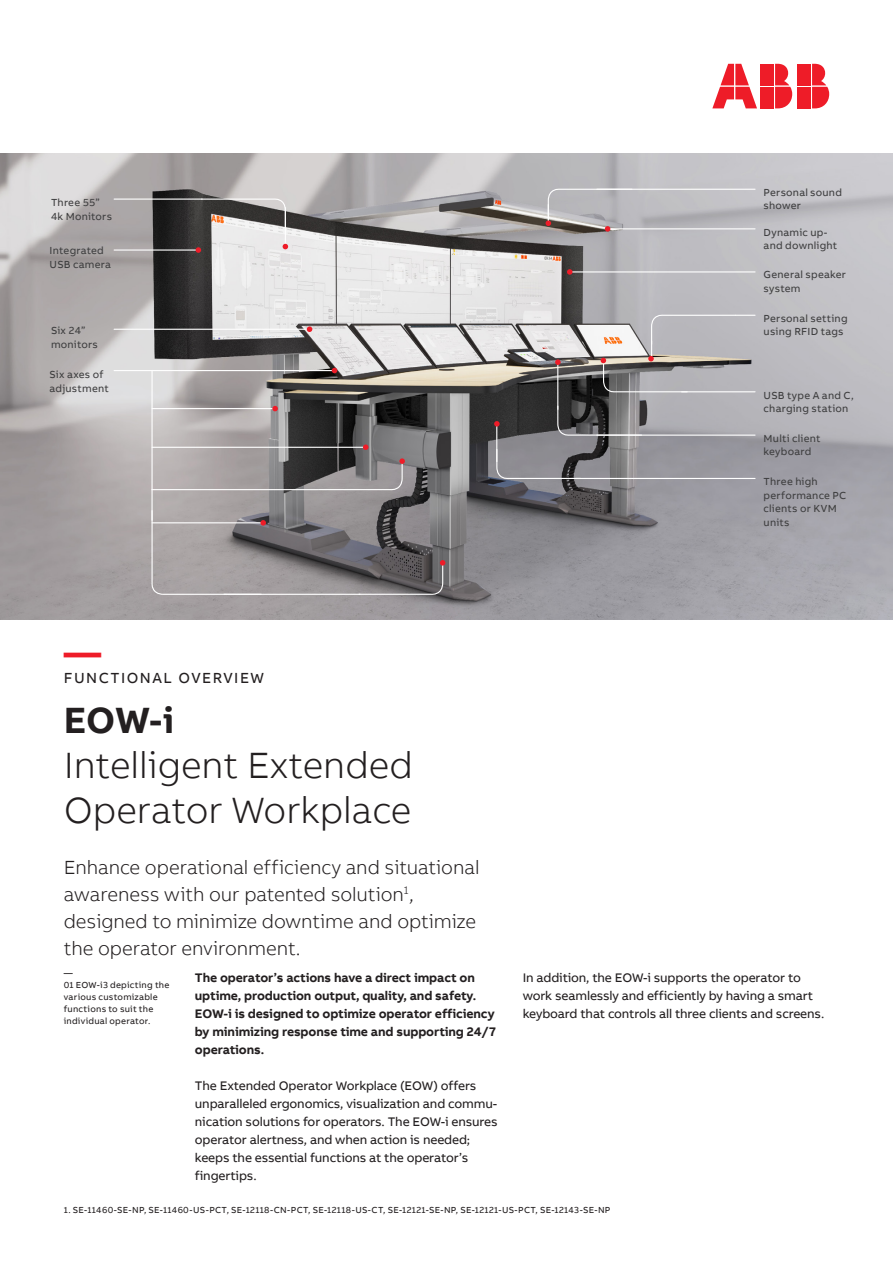
<style>
.page{position:relative;width:893px;height:1263px;background:#fff}
.page>*{position:absolute;margin:0;border:0;box-sizing:border-box;transform-origin:0 0}
.Smaller_cover_title__color__head_subhead{font:300 37.5px "AB Bvoice";color:#231f20}
.Smaller_cover_title__color__head_subhead-2{font:700 37.5px "AB Bvoice";color:#231f20}
.t1{font:700 37.5px "AB Bvoice";color:#ee1c28}
.Lead_13pt_18pt{font:300 19.5px "AB Bvoice";letter-spacing:-.005em;color:#231f20}
.Imformation_10pt_x_12pt{font:15px "AB Bvoice";letter-spacing:.1em;color:#231f20}
.Brochure_type{font:12.75px/18px "AB Bvoice";letter-spacing:-.01em;color:#231f20}
.Brochure_type-2{font:700 12.75px/18px "AB Bvoice";letter-spacing:-.01em;color:#231f20}
.Table_Content_Left_other_colour{font:10.5px/13.5px "AB Bvoice";letter-spacing:.02em;color:#3e3e3f}
.Caption_6pt_8pt{font:9px/12px "AB Bvoice";letter-spacing:.03em;color:#231f20}
</style>
<div class="page">
<div style="left:798px;top:64px;width:13px;height:21px;background:#ee1c28"></div>
<div style="left:798px;top:87px;width:13px;height:21px;background:#ee1c28"></div>
<svg style="left:812px;top:64px;width:17px;height:44px"></svg>
<svg style="left:712px;top:64px;width:45px;height:44px"></svg>
<div style="left:761px;top:64px;width:13px;height:21px;background:#ee1c28"></div>
<div style="left:761px;top:87px;width:13px;height:21px;background:#ee1c28"></div>
<svg style="left:775px;top:64px;width:17px;height:44px"></svg>
<img style="left:0;top:154px;width:893px;height:466px">
<hr style="left:224px;top:594px;width:136px;height:1px;background:#fff">
<hr style="left:151px;top:489px;width:167px;height:1px;background:#fff">
<hr style="left:151px;top:370px;width:2px;height:150px;background:#fff">
<hr style="left:152px;top:447px;width:213px;height:1px;background:#fff">
<hr style="left:152px;top:408px;width:123px;height:1px;background:#fff">
<hr style="left:114px;top:370px;width:220px;height:1px;background:#fff">
<hr style="left:597px;top:189px;width:158px;height:1px;background:#fff">
<hr style="left:114px;top:249px;width:85px;height:2px;background:#fff">
<hr style="left:570px;top:271px;width:185px;height:1px;background:#fff">
<hr style="left:597px;top:435px;width:158px;height:1px;background:#fff">
<svg style="left:557px;top:405px;width:86px;height:31px;background:#626162"></svg>
<hr style="left:557px;top:361px;width:1px;height:48px;background:#fff">
<hr style="left:607px;top:228px;width:148px;height:1px;background:#fff">
<svg style="left:201px;top:198px;width:85px;height:31px;background:#807b78"></svg>
<hr style="left:114px;top:199px;width:88px;height:1px;background:#fff">
<hr style="left:285px;top:208px;width:1px;height:38px;background:#fff">
<hr style="left:114px;top:329px;width:195px;height:1px;background:#fff">
<svg style="left:307px;top:326px;width:5px;height:6px"></svg>
<hr style="left:575px;top:478px;width:180px;height:1px;background:#fff">
<svg style="left:496px;top:448px;width:86px;height:32px;background:#87858a"></svg>
<hr style="left:496px;top:424px;width:1px;height:38px;background:#fff">
<svg style="left:494px;top:421px;width:6px;height:6px"></svg>
<svg style="left:546px;top:188px;width:87px;height:44px;background:#b1adaf"></svg>
<svg style="left:567px;top:269px;width:5px;height:6px"></svg>
<svg style="left:555px;top:359px;width:6px;height:6px"></svg>
<svg style="left:196px;top:247px;width:5px;height:6px"></svg>
<svg style="left:272px;top:406px;width:6px;height:5px"></svg>
<svg style="left:332px;top:368px;width:5px;height:5px"></svg>
<svg style="left:363px;top:444px;width:5px;height:6px"></svg>
<svg style="left:317px;top:458px;width:88px;height:33px;background:#827e7f"></svg>
<svg style="left:151px;top:509px;width:115px;height:86px;background:#a39e9e"></svg>
<svg style="left:358px;top:560px;width:87px;height:35px;background:#666163"></svg>
<svg style="left:601px;top:314px;width:154px;height:79px;background:#b0adaf"></svg>
<svg style="left:283px;top:244px;width:5px;height:5px"></svg>
<p class="Table_Content_Left_other_colour" style="left:51px;top:196px;width:50px">Three 55”</p>
<p class="Table_Content_Left_other_colour" style="left:51px;top:210px;width:63px">4k Monitors</p>
<p class="Table_Content_Left_other_colour" style="left:50px;top:244px;width:56px">Integrated</p>
<p class="Table_Content_Left_other_colour" style="left:50px;top:257px;width:63px">USB camera</p>
<p class="Table_Content_Left_other_colour" style="left:51px;top:324px;width:48px">Six 24” monitors</p>
<p class="Table_Content_Left_other_colour" style="left:50px;top:368px;width:61px">Six axes of adjustment</p>
<p class="Table_Content_Left_other_colour" style="left:764px;top:186px;width:80px">Personal sound shower</p>
<p class="Table_Content_Left_other_colour" style="left:764px;top:226px;width:75px">Dynamic up&shy;and downlight</p>
<p class="Table_Content_Left_other_colour" style="left:764px;top:268px;width:84px">General speaker system</p>
<p class="Table_Content_Left_other_colour" style="left:764px;top:312px;width:85px">Personal setting using RFID tags</p>
<p class="Table_Content_Left_other_colour" style="left:764px;top:389px;width:92px">USB type A and C, charging station</p>
<p class="Table_Content_Left_other_colour" style="left:764px;top:432px;width:58px">Multi client keyboard</p>
<p class="Table_Content_Left_other_colour" style="left:764px;top:475px;width:84px">Three high performance PC clients or KVM units</p>
<p class="t1" style="left:64px;top:629px;width:39px">—</p>
<p class="Imformation_10pt_x_12pt" style="left:64px;top:669px;width:202px">FUNCTIONAL OVERVIEW</p>
<p class="Smaller_cover_title__color__head_subhead-2" style="left:64px;top:696px;width:112px">EOW-i</p>
<p class="Smaller_cover_title__color__head_subhead" style="left:64px;top:743px;width:351px">Intelligent Extended</p>
<p class="Smaller_cover_title__color__head_subhead" style="left:64px;top:788px;width:349px">Operator Workplace</p>
<p class="Lead_13pt_18pt" style="left:64px;top:856px;width:417px">Enhance operational efficiency and situational</p>
<p class="Lead_13pt_18pt" style="left:64px;top:883px;width:351px">awareness with our patented solution<sup>1</sup>,</p>
<p class="Lead_13pt_18pt" style="left:64px;top:910px;width:414px">designed to minimize downtime and optimize</p>
<p class="Lead_13pt_18pt" style="left:64px;top:937px;width:238px">the operator environment.</p>
<p class="Caption_6pt_8pt" style="left:64px;top:967px;width:10px">—</p>
<p class="Caption_6pt_8pt" style="left:64px;top:979px;width:107px">01 EOW-i3 depicting the various customizable functions to suit the individual operator.</p>
<p class="Brochure_type-2" style="left:195px;top:968px;width:302px">The operator’s actions have a direct impact on uptime, production output, quality, and safety.<br>EOW-i is designed to optimize operator efficiency by minimizing response time and supporting 24/7 operations.</p>
<p class="Brochure_type" style="left:195px;top:1077px;width:304px">The Extended Operator Workplace (EOW) offers unparalleled ergonomics, visualization and commu&shy;nication solutions for operators. The EOW-i ensures operator alertness, and when action is needed; keeps the essential functions at the operator’s fingertips.</p>
<p class="Brochure_type" style="left:523px;top:969px;width:303px">In addition, the EOW-i supports the operator to work seamlessly and efficiently by having a smart keyboard that controls all three clients and screens.</p>
<p class="Caption_6pt_8pt" style="left:64px;top:1204px;width:548px">1. SE-11460-SE-NP, SE-11460-US-PCT, SE-12118-CN-PCT, SE-12118-US-CT, SE-12121-SE-NP, SE-12121-US-PCT, SE-12143-SE-NP</p>
</div>
